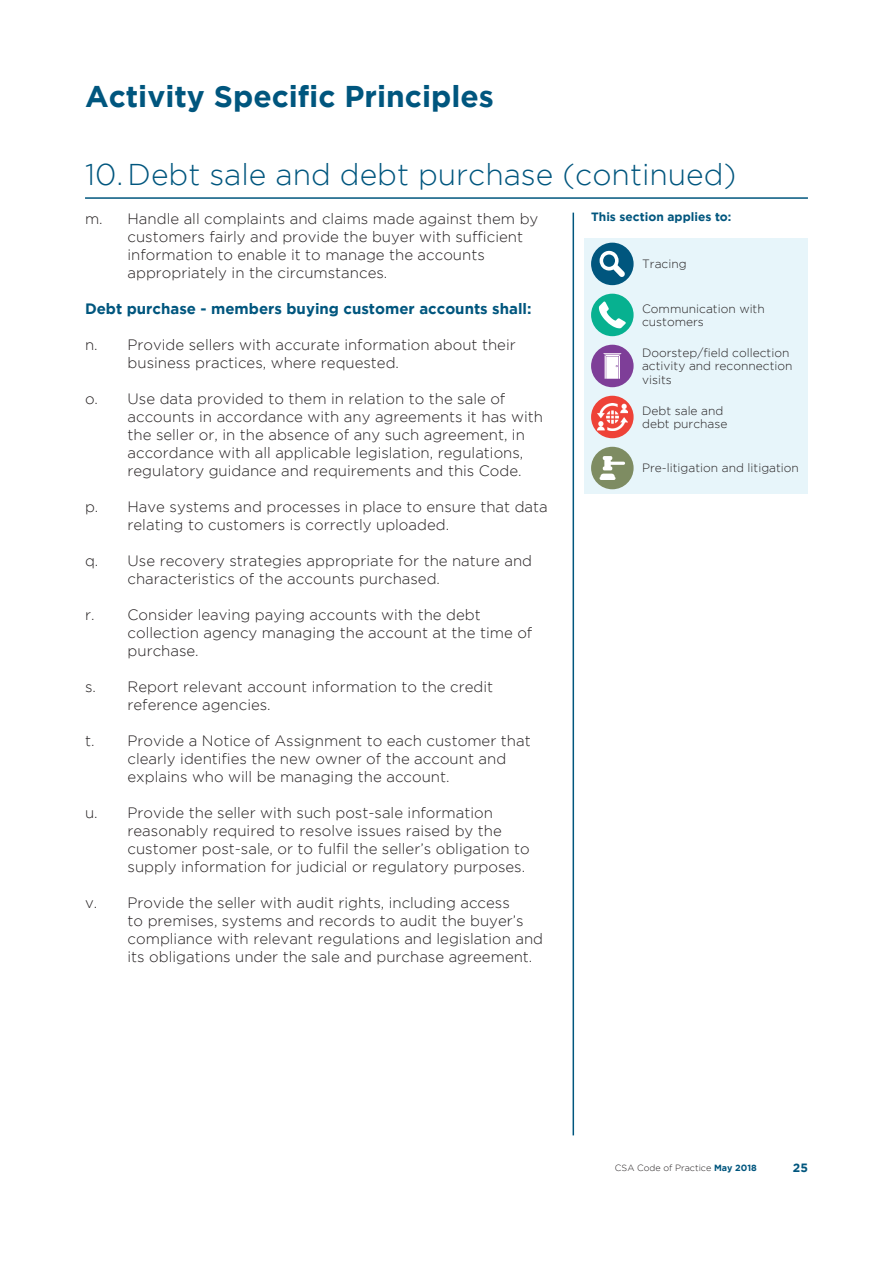
<style>
.page{position:relative;width:893px;height:1263px;background:#fff}
.page>*{position:absolute;margin:0;border:0;box-sizing:border-box;transform-origin:0 0}
.t1{font:300 30px "Gotham";color:#00567e}
.t2{font:700 30px "Gotham";color:#00567e}
.t3{font:300 15px/18px "Gotham";color:#231f20}
.t4{font:700 15px "Gotham";color:#00567e}
.t5{font:300 12px/13.5px "Gotham";color:#231f20}
.t6{font:700 12px "Gotham";color:#00567e}
.t7{font:300 9px "Gotham";color:#231f20}
.s1{font-weight:700;color:#00567e}
</style>
<div class="page">
<div style="left:585px;top:238px;width:223px;height:255px;background:#e7f5fa"></div>
<hr style="left:85px;top:197px;width:723px;height:2px;background:#00567e">
<hr style="left:573px;top:213px;width:1px;height:922px;background:#00567e">
<div style="left:591px;top:243px;width:43px;height:42px;background:#00567e;border-radius:50%"></div>
<svg style="left:600px;top:251px;width:25px;height:26px"></svg>
<div style="left:591px;top:294px;width:43px;height:42px;background:#07b190;border-radius:50%"></div>
<svg style="left:599px;top:302px;width:27px;height:26px"></svg>
<div style="left:591px;top:345px;width:43px;height:42px;background:#7e3e98;border-radius:50%"></div>
<svg style="left:603px;top:353px;width:19px;height:26px"></svg>
<div style="left:591px;top:396px;width:43px;height:42px;background:#ee4237;border-radius:50%"></div>
<img style="left:597px;top:404px;width:30px;height:26px">
<div style="left:591px;top:447px;width:43px;height:42px;background:#7e8c62;border-radius:50%"></div>
<svg style="left:600px;top:456px;width:25px;height:24px"></svg>
<p class="t2" style="left:85px;top:79px;width:410px">Activity Specific Principles</p>
<p class="t1" style="left:85px;top:159px;width:653px">10.Debt sale and debt purchase (continued)</p>
<p class="t6" style="left:591px;top:210px;width:142px">This section applies to:</p>
<p class="t5" style="left:642px;top:257px;width:46px">Tracing</p>
<p class="t3" style="left:128px;top:209px;width:412px;text-indent:-43px">m. Handle all complaints and claims made against them by customers fairly and provide the buyer with sufficient information to enable it to manage the accounts appropriately in the circumstances.</p>
<p class="t4" style="left:85px;top:300px;width:448px">Debt purchase - members buying customer accounts shall:</p>
<p class="t3" style="left:128px;top:335px;width:390px;text-indent:-43px">n. Provide sellers with accurate information about their business practices, where requested.</p>
<p class="t3" style="left:128px;top:389px;width:417px;text-indent:-43px">o. Use data provided to them in relation to the sale of accounts in accordance with any agreements it has with the seller or, in the absence of any such agreement, in accordance with all applicable legislation, regulations, regulatory guidance and requirements and this Code.</p>
<p class="t3" style="left:128px;top:497px;width:422px;text-indent:-43px">p. Have systems and processes in place to ensure that data relating to customers is correctly uploaded.</p>
<p class="t3" style="left:128px;top:551px;width:406px;text-indent:-43px">q. Use recovery strategies appropriate for the nature and characteristics of the accounts purchased.</p>
<p class="t3" style="left:128px;top:605px;width:406px;text-indent:-43px">r. Consider leaving paying accounts with the debt collection agency managing the account at the time of purchase.</p>
<p class="t3" style="left:128px;top:677px;width:367px;text-indent:-43px">s. Report relevant account information to the credit reference agencies.</p>
<p class="t3" style="left:128px;top:731px;width:405px;text-indent:-43px">t. Provide a Notice of Assignment to each customer that clearly identifies the new owner of the account and explains who will be managing the account.</p>
<p class="t3" style="left:128px;top:803px;width:404px;text-indent:-43px">u. Provide the seller with such post-sale information reasonably required to resolve issues raised by the customer post-sale, or to fulfil the seller’s obligation to supply information for judicial or regulatory purposes.</p>
<p class="t3" style="left:128px;top:893px;width:417px;text-indent:-43px">v. Provide the seller with audit rights, including access<br>to premises, systems and records to audit the buyer’s compliance with relevant regulations and legislation and its obligations under the sale and purchase agreement.</p>
<p class="t5" style="left:642px;top:301px;width:124px">Communication with customers</p>
<p class="t5" style="left:642px;top:346px;width:152px">Doorstep/field collection activity and reconnection visits</p>
<p class="t5" style="left:642px;top:403px;width:83px">Debt sale and</p>
<p class="t5" style="left:642px;top:417px;width:87px">debt purchase</p>
<p class="t5" style="left:642px;top:461px;width:158px">Pre-litigation and litigation</p>
<p class="t7" style="left:615px;top:1162px;width:143px">CSA Code of Practice <span class="s1">May 2018</span></p>
<p class="t6" style="left:793px;top:1160px;width:17px">25</p>
</div>
